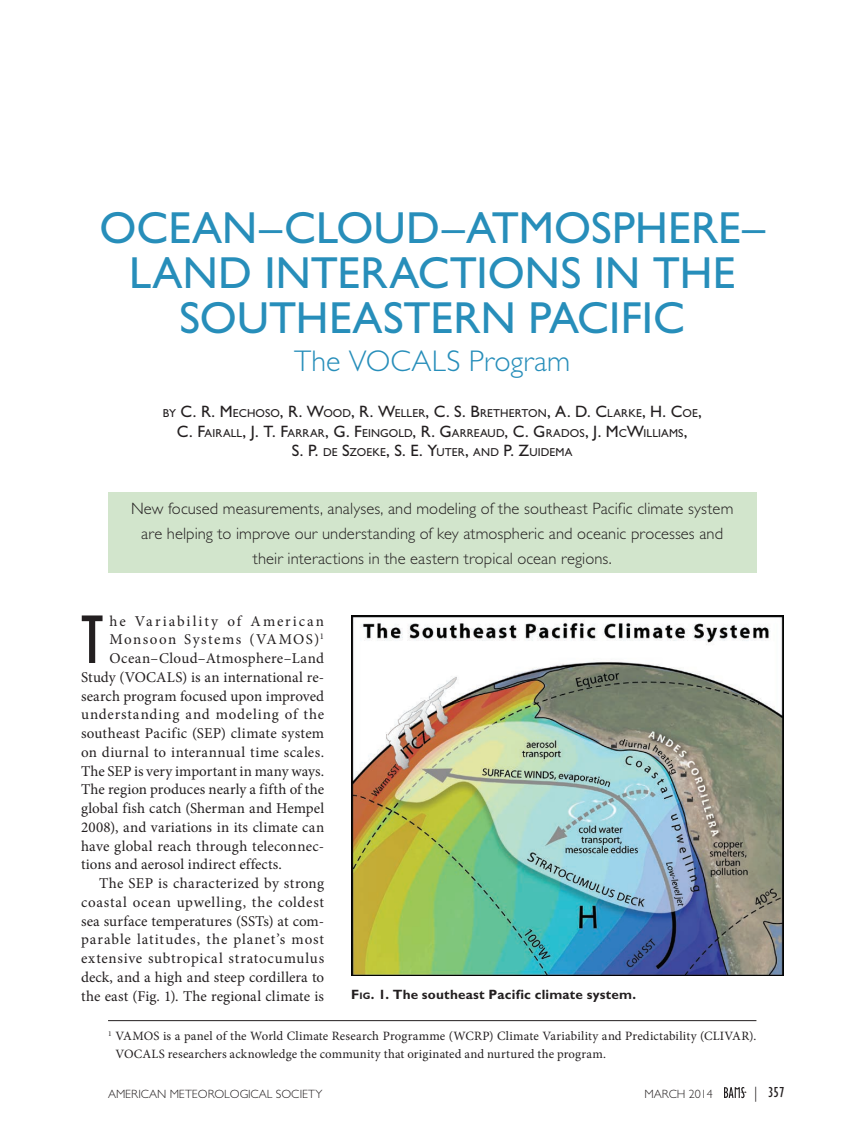
<style>
.page{position:relative;width:851px;height:1134px;background:#fff}
.page>*{position:absolute;margin:0;border:0;box-sizing:border-box;transform-origin:0 0}
.t1{font:condensed 71.1px "Gill Sans";color:#231f20}
.t2{font:45px/45px "Gill Sans";letter-spacing:.005em;color:#278eba;text-align:center}
.t3{font:300 30px "Gill Sans";letter-spacing:.005em;color:#278eba}
.t4{font:300 16.5px/24.8px "Gill Sans";letter-spacing:.005em;color:#231f20;text-align:center}
.t5{font:15px "Minion Pro";letter-spacing:.02em;color:#231f20}
.t6{font:15px "Minion Pro";color:#231f20}
.t7{font:15px "Minion Pro";letter-spacing:.05em;color:#231f20}
.t8{font:15px "Minion Pro";letter-spacing:.045em;color:#231f20}
.t9{font:15px "Minion Pro";letter-spacing:.06em;color:#231f20}
.t10{font:15px "Minion Pro";letter-spacing:.125em;color:#231f20}
.t11{font:15px "Minion Pro";letter-spacing:.1em;color:#231f20}
.t12{font:condensed 15px "Gill Sans";color:#231f20}
.t13{font:700 13.5px "Gill Sans";letter-spacing:.015em;color:#231f20}
.t14{font:12.75px/18px "Minion Pro";letter-spacing:.015em;color:#231f20}
.t15{font:300 12px "Gill Sans";color:#231f20}
.t16{font:11.55px/19.5px "Gill Sans";letter-spacing:.01em;color:#231f20}
.s1{font-size:16.5px}
.s2{font-style:inherit}
.s3{font-size:9.45px}
.s4{font-weight:300;font-stretch:normal}
</style>
<div class="page">
<div style="left:108px;top:492px;width:648px;height:81px;background:#d2e5cc"></div>
<hr style="left:108px;top:1020px;width:648px;height:1px;background:#231f20">
<img style="left:351px;top:615px;width:432px;height:360px">
<svg style="left:724px;top:1087px;width:22px;height:11px"></svg>
<h2 class="t2" style="left:100px;top:205px;width:666px">OCEAN–CLOUD–ATMOSPHERE–<br>LAND INTERACTIONS IN THE<br>SOUTHEASTERN PACIFIC</h2>
<h3 class="t3" style="left:294px;top:344px;width:278px">The VOCALS Program</h3>
<p class="t16" style="left:177px;top:403px;width:526px;text-indent:-14px">BY <span class="s1">C. R. M</span>ECHOSO<span class="s1">, R. W</span>OOD<span class="s1">, R. W</span>ELLER<span class="s1">, C. S. B</span>RETHERTON<span class="s1">, A. D. C</span>LARKE<span class="s1">, H . C</span>OE<span class="s1">,<br>C. F</span>AIRALL<span class="s1">, J. T. F</span>ARRAR</p>
<p class="t16" style="left:292px;top:423px;width:397px;text-indent:182px">EAUD<span class="s1">, C. G</span>RADOS<span class="s1">, J. M</span>C<span class="s1">W</span>ILLIAM S<span class="s1">,<br>S. P.</span> DE <span class="s1">S</span>ZOEKE<span class="s1">, S. E. Y</span>UTER<span class="s1">,</span> AND <span class="s1">P. Z</span>UIDEMA</p>
<p class="t16" style="left:325px;top:423px;width:135px"><span class="s1">, G. F</span>EINGOLD<span class="s1">, R. G</span>ARR</p>
<p class="t4" style="left:131px;top:496px;width:604px">New focused measurements, analyses, and modeling of the southeast Pacific climate system are helping to improve our understanding of key atmospheric and oceanic processes and their interactions in the eastern tropical ocean regions.</p>
<h1 class="t1" style="left:81px;top:601px;width:24px">T</h1>
<p class="t10" style="left:110px;top:611px;width:216px">he Variability of American</p>
<p class="t11" style="left:110px;top:629px;width:216px">Monsoon Systems (VAMOS)<sup>1</sup></p>
<p class="t5" style="left:110px;top:648px;width:216px">Ocean–Cloud–Atmosphere–Land</p>
<p class="t6" style="left:81px;top:667px;width:244px">Study (VOCALS) is an international re-</p>
<p class="t5" style="left:81px;top:686px;width:245px">search program focused upon improved</p>
<p class="t7" style="left:81px;top:704px;width:245px">understanding and modeling of the</p>
<p class="t5" style="left:81px;top:723px;width:245px">southeast Pacific (SEP) climate system</p>
<p class="t5" style="left:81px;top:742px;width:244px">on diurnal to interannual time scales.</p>
<p class="t5" style="left:81px;top:761px;width:245px">The SEP is very important in many ways.</p>
<p class="t5" style="left:81px;top:779px;width:245px">The region produces nearly a fifth of the</p>
<p class="t6" style="left:81px;top:798px;width:244px">global fish catch (Sherman and Hempel</p>
<p class="t5" style="left:81px;top:817px;width:245px">2008), and variations in its climate can</p>
<p class="t5" style="left:81px;top:836px;width:244px">have global reach through teleconnec-</p>
<p class="t5" style="left:81px;top:854px;width:202px">tions and aerosol indirect effects.</p>
<p class="t5" style="left:99px;top:873px;width:226px">The SEP is characterized by strong</p>
<p class="t7" style="left:81px;top:892px;width:244px">coastal ocean upwelling, the coldest</p>
<p class="t5" style="left:81px;top:911px;width:244px">sea surface temperatures (SSTs) at com-</p>
<p class="t9" style="left:81px;top:929px;width:245px">parable latitudes, the planet’s most</p>
<p class="t8" style="left:81px;top:948px;width:245px">extensive subtropical stratocumulus</p>
<p class="t5" style="left:81px;top:967px;width:245px">deck, and a high and steep cordillera to</p>
<p class="t5" style="left:81px;top:986px;width:244px">the east (Fig. 1). The regional climate is</p>
<p class="t14" style="left:115px;top:1027px;width:642px;text-indent:-7px"><sup>1</sup> VAMOS is a panel of the World Climate Research Programme (WCRP) Climate Variability and Predictability (CLIVAR).<br>VOCALS researchers acknowledge the community that originated and nurtured the program.</p>
<p class="t13" style="left:351px;top:987px;width:286px"><span class="s2">F</span><span class="s3">ig</span><span class="s2">.</span> 1. The southeast Pacific climate system.</p>
<p class="t15" style="left:108px;top:1087px;width:216px">AMERICAN METEOROLOGICAL SOCIETY</p>
<p class="t15" style="left:644px;top:1087px;width:70px">MARCH 2014</p>
<p class="t12" style="left:754px;top:1084px;width:32px"><span class="s4">|</span> 357</p>
</div>
